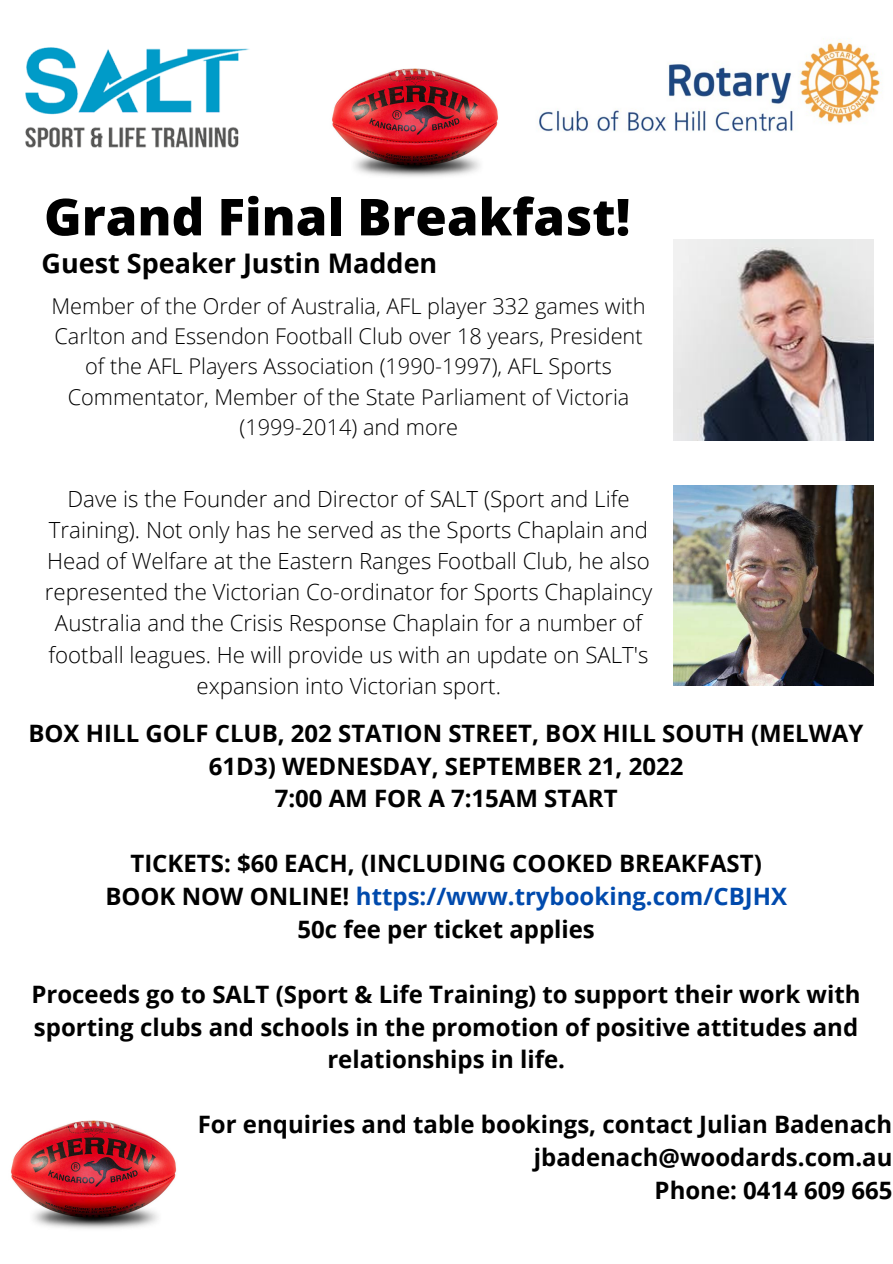
<style>
.page{position:relative;width:893px;height:1264px;background:#fff}
.page>*{position:absolute;margin:0;border:0;box-sizing:border-box;transform-origin:0 0}
.t1{font:800 51px "Open Sans";color:#000}
.t2{font:700 27px "Open Sans";color:#000}
.t3{font:700 24px/32.5px "Open Sans";color:#000;text-align:center}
.t4{font:300 22.2px/31px "Open Sans";color:#000;text-align:center}
.t5{font:300 21.75px/30.3px "Open Sans";color:#000;text-align:center}
.s1{color:#004aad}
</style>
<div class="page">
<img style="left:539px;top:39px;width:343px;height:93px">
<img style="left:332px;top:68px;width:166px;height:109px">
<img style="left:11px;top:1120px;width:166px;height:109px">
<img style="left:25px;top:47px;width:225px;height:101px">
<img style="left:673px;top:240px;width:200px;height:200px">
<img style="left:673px;top:485px;width:200px;height:200px">
<h1 class="t1" style="left:44px;top:181px;width:588px">Grand Final Breakfast!</h1>
<p class="t2" style="left:42px;top:244px;width:397px">Guest Speaker Justin Madden</p>
<p class="t5" style="left:51px;top:290px;width:595px">Member of the Order of Australia, AFL player 332 games with Carlton and Essendon Football Club over 18 years, President of the AFL Players Association (1990-1997), AFL Sports Commentator, Member of the State Parliament of Victoria (1999-2014) and more</p>
<p class="t4" style="left:45px;top:483px;width:609px">Dave is the Founder and Director of SALT (Sport and Life Training). Not only has he served as the Sports Chaplain and Head of Welfare at the Eastern Ranges Football Club, he also represented the Victorian Co-ordinator for Sports Chaplaincy Australia and the Crisis Response Chaplain for a number of football leagues. He will provide us with an update on SALT's expansion into Victorian sport.</p>
<p class="t3" style="left:28px;top:716px;width:836px">BOX HILL GOLF CLUB, 202 STATION STREET, BOX HILL SOUTH (MELWAY<br>61D3) WEDNESDAY, SEPTEMBER 21, 2022<br>7:00 AM FOR A 7:15AM START</p>
<p class="t3" style="left:105px;top:846px;width:683px">TICKETS: $60 EACH, (INCLUDING COOKED BREAKFAST)<br>BOOK NOW ONLINE! <span class="s1">https://www.trybooking.com/CBJHX<br></span>50c fee per ticket applies</p>
<p class="t3" style="left:32px;top:977px;width:830px">Proceeds go to SALT (Sport &amp; Life Training) to support their work with sporting clubs and schools in the promotion of positive attitudes and relationships in life.</p>
<p class="t3" style="left:198px;top:1107px;width:696px;text-align:right">For enquiries and table bookings, contact Julian Badenach jbadenach@woodards.com.au<br>Phone: 0414 609 665</p>
</div>
